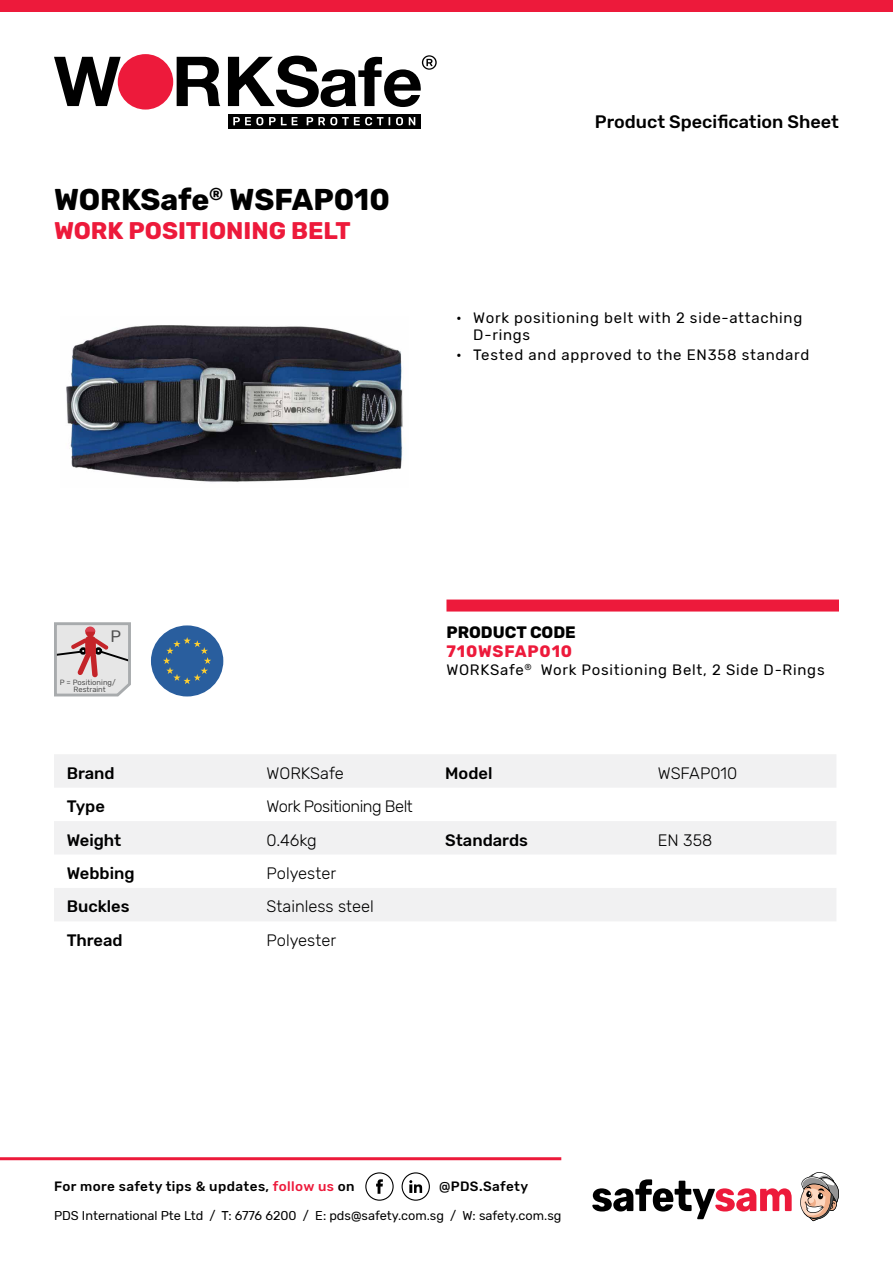
<style>
.page{position:relative;width:893px;height:1263px;background:#fff}
.page>*{position:absolute;margin:0;border:0;box-sizing:border-box;transform-origin:0 0}
.t1{font:700 30px "Rubik";color:#000}
.t2{font:700 24px "Rubik";color:#ed1a3b}
.t3{font:500 18px "Rubik";color:#000}
.t4{font:300 16.5px "Rubik";color:#000}
.t5{font:500 16.5px "Rubik";color:#000}
.t6{font:300 16.5px "Rubik";letter-spacing:-.03em;color:#000}
.t7{font:700 16.5px "Rubik";color:#000}
.t8{font:700 16.5px "Rubik";letter-spacing:.05em;color:#ed1a3b}
.t9{font:16.5px "Rubik";color:#4f4f4f}
.t10{font:15px/16.5px "Rubik";letter-spacing:.05em;color:#000}
.t11{font:500 13.5px "Rubik";letter-spacing:.03em;color:#000}
.t12{font:12.75px "Rubik";color:#000}
.t13{font:7.5px/7.2px "Rubik";color:#4f4f4f;text-align:center}
.s1{color:#ed1a3b}
</style>
<div class="page">
<svg style="left:54px;top:57px;width:67px;height:49px"></svg>
<svg style="left:177px;top:57px;width:43px;height:49px"></svg>
<div style="left:118px;top:54px;width:55px;height:56px;background:#ed1a3b;border-radius:50%"></div>
<svg style="left:228px;top:55px;width:209px;height:52px"></svg>
<div style="left:228px;top:114px;width:193px;height:14px;background:#000"></div>
<svg style="left:233px;top:117px;width:30px;height:8px"></svg>
<svg style="left:269px;top:117px;width:29px;height:8px"></svg>
<svg style="left:307px;top:117px;width:76px;height:8px"></svg>
<svg style="left:396px;top:117px;width:7px;height:8px"></svg>
<svg style="left:409px;top:117px;width:6px;height:8px"></svg>
<div style="left:0;top:0;width:893px;height:12px;background:#ed1a3b"></div>
<svg style="left:365px;top:1172px;width:29px;height:29px"></svg>
<svg style="left:402px;top:1172px;width:28px;height:29px"></svg>
<hr style="left:0;top:1157px;width:561px;height:3px;background:#ed1a3b">
<svg style="left:592px;top:1179px;width:200px;height:40px"></svg>
<svg style="left:800px;top:1172px;width:39px;height:49px"></svg>
<svg style="left:54px;top:754px;width:782px;height:167px;fill:#f1f1f2"></svg>
<div style="left:446px;top:599px;width:393px;height:12px;background:#ed1a3b"></div>
<svg style="left:54px;top:622px;width:77px;height:75px;background:#d3c2c3"></svg>
<div style="left:151px;top:625px;width:72px;height:71px;background:#295e9e;border-radius:50%"></div>
<svg style="left:163px;top:637px;width:48px;height:47px"></svg>
<img style="left:66px;top:325px;width:337px;height:157px">
<h1 class="t1" style="left:54px;top:182px;width:337px">WORKSafe<sup>®</sup> WSFAP010</h1>
<h2 class="t2" style="left:54px;top:217px;width:298px">WORK POSITIONING BELT</h2>
<p class="t3" style="left:595px;top:112px;width:246px">Product Specification Sheet</p>
<p class="t10" style="left:473px;top:310px;width:331px;text-indent:-17px">• Work positioning belt with 2 side-attaching<br>D-rings</p>
<p class="t10" style="left:456px;top:347px;width:355px">• Tested and approved to the EN358 standard</p>
<p class="t9" style="left:111px;top:627px;width:12px">P</p>
<p class="t13" style="left:60px;top:679px;width:57px">P = Positioning/<br>Restraint</p>
<p class="t7" style="left:446px;top:622px;width:131px">PRODUCT CODE</p>
<p class="t8" style="left:446px;top:642px;width:127px">710WSFAP010</p>
<p class="t10" style="left:446px;top:662px;width:380px">WORKSafe<sup>®</sup> Work Positioning Belt, 2 Side D-Rings</p>
<p class="t5" style="left:67px;top:763px;width:49px">Brand</p>
<p class="t4" style="left:267px;top:764px;width:79px">WORKSafe</p>
<p class="t5" style="left:445px;top:763px;width:49px">Model</p>
<p class="t4" style="left:658px;top:764px;width:81px">WSFAP010</p>
<p class="t5" style="left:67px;top:797px;width:40px">Type</p>
<p class="t6" style="left:267px;top:797px;width:148px">Work Positioning Belt</p>
<p class="t5" style="left:67px;top:830px;width:56px">Weight</p>
<p class="t4" style="left:267px;top:830px;width:52px">0.46kg</p>
<p class="t5" style="left:445px;top:830px;width:84px">Standards</p>
<p class="t4" style="left:658px;top:830px;width:56px">EN 358</p>
<p class="t5" style="left:67px;top:864px;width:69px">Webbing</p>
<p class="t4" style="left:267px;top:864px;width:71px">Polyester</p>
<p class="t5" style="left:67px;top:897px;width:64px">Buckles</p>
<p class="t4" style="left:267px;top:897px;width:109px">Stainless steel</p>
<p class="t5" style="left:67px;top:930px;width:58px">Thread</p>
<p class="t4" style="left:267px;top:931px;width:71px">Polyester</p>
<p class="t11" style="left:54px;top:1179px;width:302px">For more safety tips &amp; updates, <span class="s1">follow us</span> on</p>
<p class="t11" style="left:439px;top:1179px;width:91px">@PDS.Safety</p>
<p class="t12" style="left:54px;top:1208px;width:509px">PDS International Pte Ltd / T: 6776 6200 / E: pds@safety.com.sg / W: safety.com.sg</p>
</div>
